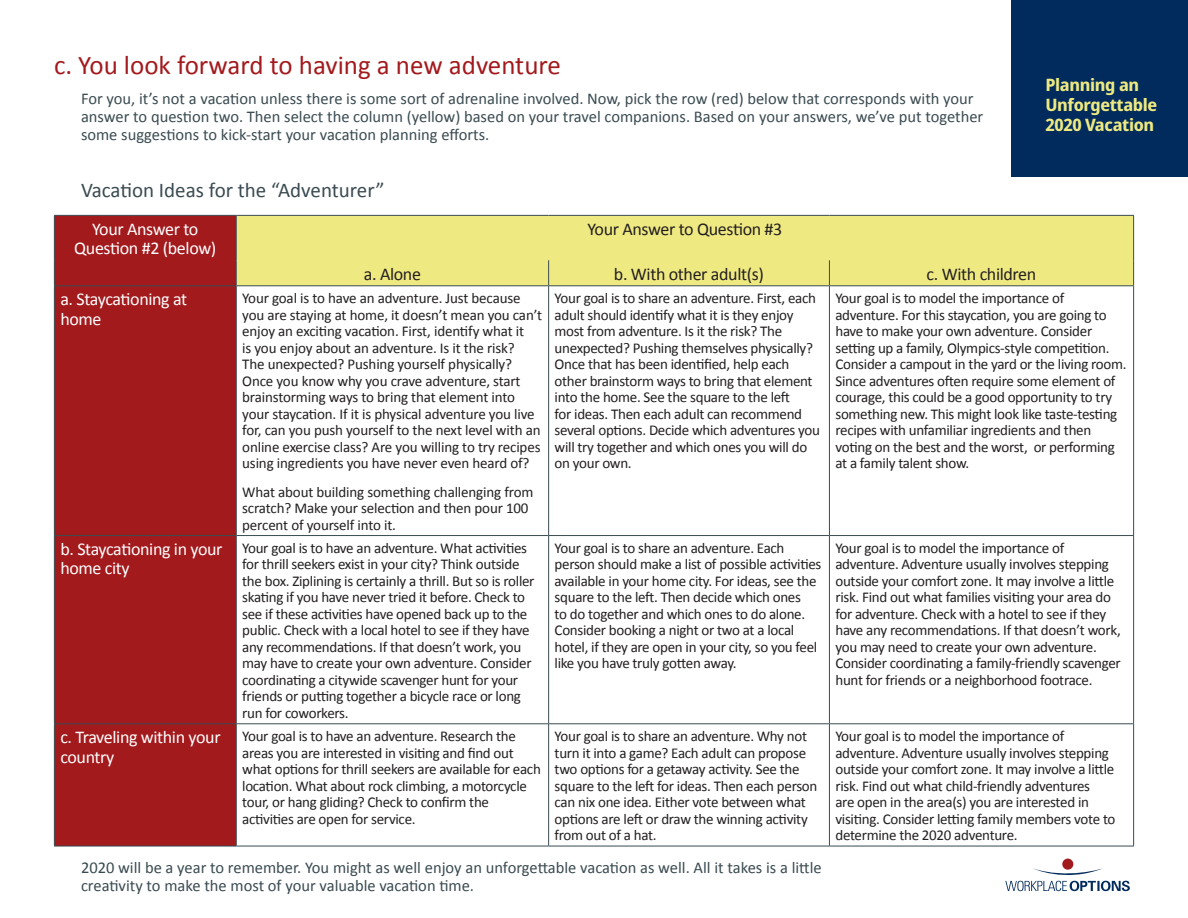
<style>
.page{position:relative;width:1188px;height:918px;background:#fff}
.page>*{position:absolute;margin:0;border:0;box-sizing:border-box;transform-origin:0 0}
.t1{font:27px "Calibri";color:#a31a1d}
.t2{font:21px "Calibri";color:#3a4b51}
.t3{font:18px/19.5px "Calibri";letter-spacing:-.02em;color:#fff}
.t4{font:18px "Calibri";letter-spacing:-.02em;color:#231f20}
.Section_Heading{font:700 17.1px/20px "Noto Sans Display";letter-spacing:-.02em;color:#efe981}
.t5{font:16.5px/17.9px "Calibri";color:#3a4b51}
.t6{font:15px/16.5px "Calibri";letter-spacing:-.02em;color:#231f20}
</style>
<div class="page">
<div style="left:55px;top:216px;width:181px;height:630px;background:#a31a1d"></div>
<div style="left:237px;top:216px;width:896px;height:69px;background:#efe981"></div>
<hr style="left:54px;top:215px;width:182px;height:1px;background:#3a4b51">
<hr style="left:236px;top:215px;width:313px;height:1px;background:#3a4b51">
<hr style="left:549px;top:215px;width:280px;height:1px;background:#3a4b51">
<hr style="left:829px;top:215px;width:305px;height:1px;background:#3a4b51">
<hr style="left:54px;top:216px;width:1px;height:44px;background:#3a4b51">
<svg style="left:54px;top:260px;width:1px;height:25px"></svg>
<hr style="left:54px;top:286px;width:1px;height:249px;background:#3a4b51">
<hr style="left:54px;top:536px;width:1px;height:187px;background:#3a4b51">
<hr style="left:54px;top:724px;width:1px;height:122px;background:#3a4b51">
<hr style="left:236px;top:216px;width:1px;height:44px;background:#3a4b51">
<hr style="left:1133px;top:216px;width:1px;height:44px;background:#3a4b51">
<svg style="left:236px;top:260px;width:1px;height:25px"></svg>
<svg style="left:548px;top:260px;width:1px;height:25px"></svg>
<svg style="left:829px;top:260px;width:1px;height:25px"></svg>
<svg style="left:1133px;top:260px;width:1px;height:25px"></svg>
<hr style="left:54px;top:285px;width:182px;height:1px;background:#3a4b51">
<hr style="left:236px;top:286px;width:1px;height:249px;background:#3a4b51">
<hr style="left:236px;top:285px;width:313px;height:1px;background:#3a4b51">
<hr style="left:549px;top:285px;width:280px;height:1px;background:#3a4b51">
<hr style="left:548px;top:286px;width:1px;height:249px;background:#3a4b51">
<hr style="left:829px;top:286px;width:1px;height:249px;background:#3a4b51">
<hr style="left:829px;top:285px;width:305px;height:1px;background:#3a4b51">
<hr style="left:1133px;top:286px;width:1px;height:249px;background:#3a4b51">
<hr style="left:54px;top:535px;width:182px;height:1px;background:#3a4b51">
<hr style="left:236px;top:536px;width:1px;height:187px;background:#3a4b51">
<hr style="left:236px;top:535px;width:313px;height:1px;background:#3a4b51">
<hr style="left:549px;top:535px;width:280px;height:1px;background:#3a4b51">
<hr style="left:548px;top:536px;width:1px;height:187px;background:#3a4b51">
<hr style="left:829px;top:536px;width:1px;height:187px;background:#3a4b51">
<hr style="left:829px;top:535px;width:305px;height:1px;background:#3a4b51">
<hr style="left:1133px;top:536px;width:1px;height:187px;background:#3a4b51">
<hr style="left:54px;top:723px;width:182px;height:1px;background:#3a4b51">
<hr style="left:54px;top:846px;width:182px;height:1px;background:#3a4b51">
<hr style="left:236px;top:724px;width:1px;height:122px;background:#3a4b51">
<hr style="left:236px;top:723px;width:313px;height:1px;background:#3a4b51">
<hr style="left:549px;top:723px;width:280px;height:1px;background:#3a4b51">
<hr style="left:548px;top:724px;width:1px;height:122px;background:#3a4b51">
<hr style="left:236px;top:846px;width:313px;height:1px;background:#3a4b51">
<hr style="left:549px;top:846px;width:280px;height:1px;background:#3a4b51">
<hr style="left:829px;top:724px;width:1px;height:122px;background:#3a4b51">
<hr style="left:829px;top:723px;width:305px;height:1px;background:#3a4b51">
<hr style="left:1133px;top:724px;width:1px;height:122px;background:#3a4b51">
<hr style="left:829px;top:846px;width:305px;height:1px;background:#3a4b51">
<div style="left:1062px;top:859px;width:11px;height:11px;background:#a31a1d;border-radius:50%"></div>
<svg style="left:1005px;top:868px;width:125px;height:23px"></svg>
<div style="left:1012px;top:0;width:176px;height:176px;background:#002b5c"></div>
<p class="t1" style="left:54px;top:48px;width:509px">c. You look forward to having a new adventure</p>
<p class="t5" style="left:81px;top:90px;width:904px">For you, it’s not a vacation unless there is some sort of adrenaline involved. Now, pick the row (red) below that corresponds with your answer to question two. Then select the column (yellow) based on your travel companions. Based on your answers, we’ve put together some suggestions to kick-start your vacation planning efforts.</p>
<p class="t2" style="left:81px;top:177px;width:305px">Vacation Ideas for the “Adventurer”</p>
<p class="t3" style="left:74px;top:219px;width:144px;text-align:center">Your Answer to<br>Question #2 (below)</p>
<p class="t4" style="left:588px;top:218px;width:196px">Your Answer to Question #3</p>
<p class="t4" style="left:364px;top:262px;width:59px">a. Alone</p>
<p class="t4" style="left:614px;top:262px;width:152px">b. With other adult(s)</p>
<p class="t4" style="left:927px;top:262px;width:111px">c. With children</p>
<p class="t3" style="left:60px;top:290px;width:128px">a. Staycationing at home</p>
<p class="t6" style="left:242px;top:290px;width:302px">Your goal is to have an adventure. Just because you are staying at home, it doesn’t mean you can’t enjoy an exciting vacation. First, identify what it<br>is you enjoy about an adventure. Is it the risk?<br>The unexpected? Pushing yourself physically?<br>Once you know why you crave adventure, start brainstorming ways to bring that element into your staycation. If it is physical adventure you live for, can you push yourself to the next level with an online exercise class? Are you willing to try recipes using ingredients you have never even heard of?</p>
<p class="t6" style="left:242px;top:483px;width:293px">What about building something challenging from scratch? Make your selection and then pour 100 percent of yourself into it.</p>
<p class="Section_Heading" style="left:1045px;top:75px;width:113px">Planning an<br>Unforgettable<br>2020 Vacation</p>
<p class="t6" style="left:555px;top:290px;width:267px">Your goal is to share an adventure. First, each adult should identify what it is they enjoy most from adventure. Is it the risk? The unexpected? Pushing themselves physically?<br>Once that has been identified, help each other brainstorm ways to bring that element into the home. See the square to the left<br>for ideas. Then each adult can recommend several options. Decide which adventures you will try together and which ones you will do on your own.</p>
<p class="t6" style="left:835px;top:290px;width:293px">Your goal is to model the importance of adventure. For this staycation, you are going to have to make your own adventure. Consider setting up a family, Olympics-style competition.<br>Consider a campout in the yard or the living room.<br>Since adventures often require some element of courage, this could be a good opportunity to try something new. This might look like taste-testing recipes with unfamiliar ingredients and then voting on the best and the worst, or performing at a family talent show.</p>
<p class="t3" style="left:60px;top:539px;width:164px">b. Staycationing in your home city</p>
<p class="t6" style="left:242px;top:540px;width:294px">Your goal is to have an adventure. What activities for thrill seekers exist in your city? Think outside the box. Ziplining is certainly a thrill. But so is roller skating if you have never tried it before. Check to see if these activities have opened back up to the public. Check with a local hotel to see if they have any recommendations. If that doesn’t work, you may have to create your own adventure. Consider coordinating a citywide scavenger hunt for your friends or putting together a bicycle race or long run for coworkers.</p>
<p class="t6" style="left:555px;top:540px;width:268px">Your goal is to share an adventure. Each person should make a list of possible activities available in your home city. For ideas, see the square to the left. Then decide which ones<br>to do together and which ones to do alone.<br>Consider booking a night or two at a local hotel, if they are open in your city, so you feel like you have truly gotten away.</p>
<p class="t6" style="left:835px;top:540px;width:287px">Your goal is to model the importance of adventure. Adventure usually involves stepping outside your comfort zone. It may involve a little risk. Find out what families visiting your area do for adventure. Check with a hotel to see if they have any recommendations. If that doesn’t work, you may need to create your own adventure.<br>Consider coordinating a family-friendly scavenger hunt for friends or a neighborhood footrace.</p>
<p class="t3" style="left:60px;top:728px;width:162px">c. Traveling within your country</p>
<p class="t6" style="left:242px;top:728px;width:300px">Your goal is to have an adventure. Research the areas you are interested in visiting and find out what options for thrill seekers are available for each location. What about rock climbing, a motorcycle tour, or hang gliding? Check to confirm the activities are open for service.</p>
<p class="t6" style="left:555px;top:728px;width:264px">Your goal is to share an adventure. Why not turn it into a game? Each adult can propose two options for a getaway activity. See the square to the left for ideas. Then each person can nix one idea. Either vote between what options are left or draw the winning activity from out of a hat.</p>
<p class="t6" style="left:835px;top:728px;width:282px">Your goal is to model the importance of adventure. Adventure usually involves stepping outside your comfort zone. It may involve a little risk. Find out what child-friendly adventures<br>are open in the area(s) you are interested in visiting. Consider letting family members vote to determine the 2020 adventure.</p>
<p class="t5" style="left:81px;top:859px;width:742px">2020 will be a year to remember. You might as well enjoy an unforgettable vacation as well. All it takes is a little creativity to make the most of your valuable vacation time.</p>
</div>
